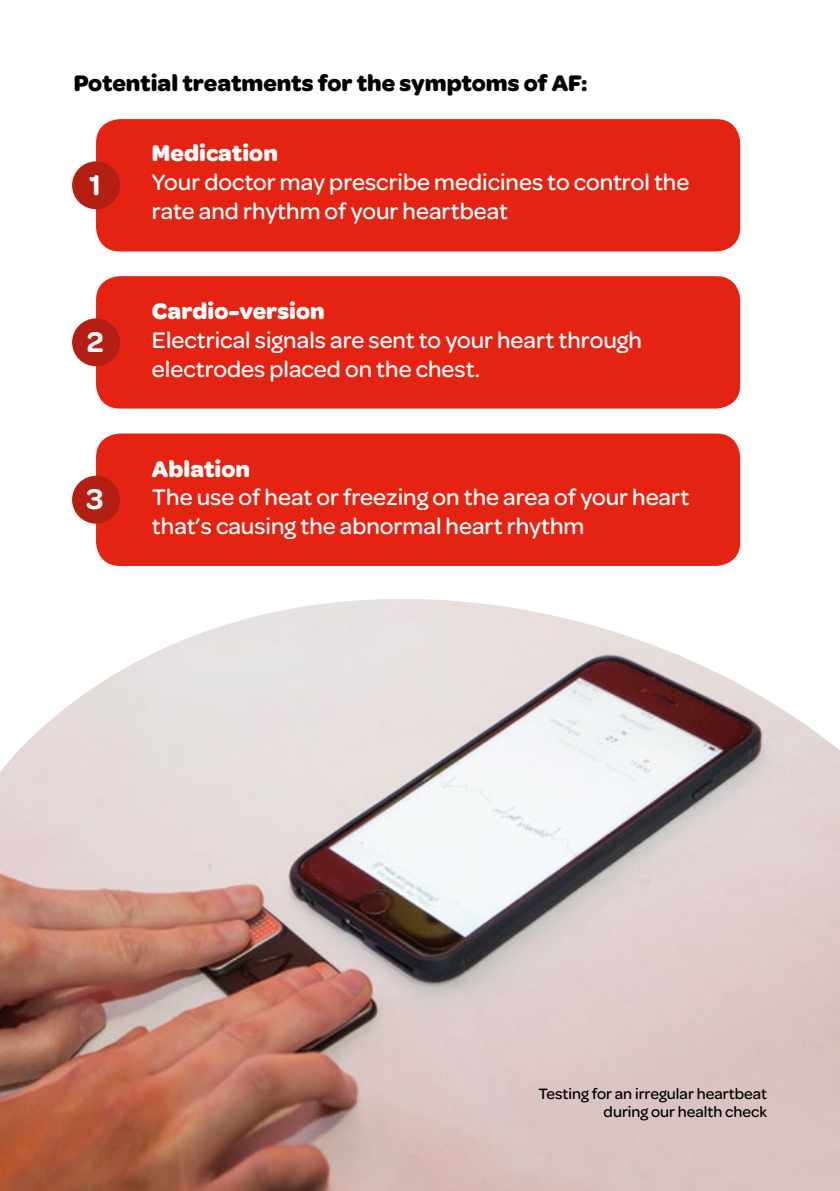
<style>
.page{position:relative;width:840px;height:1191px;background:#fff}
.page>*{position:absolute;margin:0;border:0;box-sizing:border-box;transform-origin:0 0}
.t1{font:600 30.2px "Omnes";color:#fff}
.t2{font:500 24px/28.8px "Omnes";color:#fff}
.t3{font:700 24px "Omnes";color:#000}
.t4{font:700 24px "Omnes";color:#fff}
.t5{font:500 16px/18px "Omnes";color:#000;text-align:right}
</style>
<div class="page">
<div style="left:96px;top:119px;width:643px;height:132px;background:#e42313;border-radius:24px"></div>
<div style="left:72px;top:161px;width:48px;height:48px;background:#b32013;border-radius:50%"></div>
<div style="left:96px;top:276px;width:643px;height:132px;background:#e42313;border-radius:24px"></div>
<div style="left:72px;top:318px;width:48px;height:48px;background:#b32013;border-radius:50%"></div>
<div style="left:96px;top:433px;width:643px;height:133px;background:#e42313;border-radius:24px"></div>
<div style="left:72px;top:476px;width:48px;height:48px;background:#b32013;border-radius:50%"></div>
<img style="left:0;top:599px;width:839px;height:592px">
<p class="t3" style="left:74px;top:69px;width:515px">Potential treatments for the symptoms of AF:</p>
<p class="t1" style="left:89px;top:168px;width:13px">1</p>
<p class="t1" style="left:87px;top:325px;width:18px">2</p>
<p class="t1" style="left:86px;top:482px;width:19px">3</p>
<p class="t4" style="left:152px;top:139px;width:127px">Medication</p>
<p class="t2" style="left:152px;top:168px;width:538px">Your doctor may prescribe medicines to control the rate and rhythm of your heartbeat</p>
<p class="t4" style="left:152px;top:297px;width:174px">Cardio-version</p>
<p class="t2" style="left:152px;top:325px;width:491px">Electrical signals are sent to your heart through electrodes placed on the chest.</p>
<p class="t4" style="left:152px;top:455px;width:100px">Ablation</p>
<p class="t2" style="left:152px;top:483px;width:538px">The use of heat or freezing on the area of your heart that’s causing the abnormal heart rhythm</p>
<p class="t5" style="left:538px;top:1084px;width:230px">Testing for an irregular heartbeat during our health check</p>
</div>
